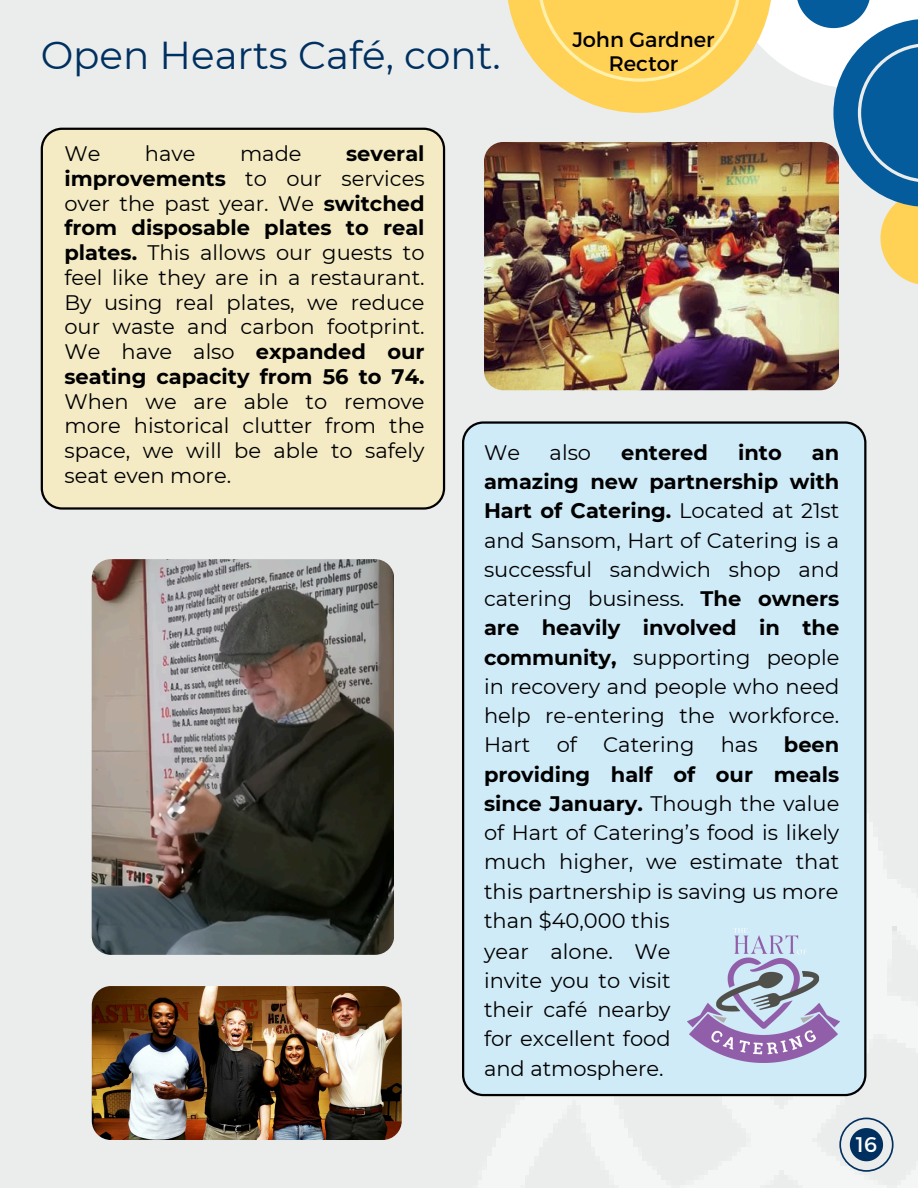
<style>
.page{position:relative;width:918px;height:1188px;background:#eaedec}
.page>*{position:absolute;margin:0;border:0;box-sizing:border-box;transform-origin:0 0}
.t1{font:38.85px "Montserrat";color:#003060}
.t2{font:21.15px "Montserrat";color:#fff}
.t3{font:21px/29.2px "Montserrat";color:#000;text-align:justify}
.t4{font:700 21px "Montserrat";color:#000}
.s1{font-weight:700}
</style>
<div class="page">
<svg style="left:507px;top:0;width:411px;height:284px"></svg>
<div style="left:462px;top:421px;width:404px;height:675px;background:#d0ebf8"></div>
<svg style="left:839px;top:1118px;width:54px;height:54px"></svg>
<div style="left:41px;top:128px;width:404px;height:382px;background:#f4ebc5"></div>
<img style="left:688px;top:929px;width:152px;height:134px">
<img style="left:92px;top:559px;width:302px;height:396px">
<img style="left:484px;top:142px;width:355px;height:248px;border-radius:19px">
<img style="left:92px;top:986px;width:309px;height:154px;border-radius:19px">
<p class="t1" style="left:41px;top:31px;width:462px">Open Hearts Café, cont.</p>
<p class="t3" style="left:572px;top:23px;width:144px">John Gardner</p>
<p class="t3" style="left:609px;top:48px;width:71px">Rector</p>
<p class="t3" style="left:64px;top:141px;width:362px;line-height:24.8px;text-indent:282px"><span class="s1">several improvements</span> to our services over the past year. We <span class="s1">switched from disposable plates to real plates.</span> This allows our guests to feel like they are in a restaurant.<br>By using real plates, we reduce our waste and carbon footprint.<br>We have also <span class="s1">expanded our seating capacity from 56 to 74.<br></span>When we are able to remove more historical clutter from the space, we will be able to safely seat even more.</p>
<p class="t3" style="left:64px;top:139px;width:37px">We</p>
<p class="t3" style="left:145px;top:139px;width:52px">have</p>
<p class="t3" style="left:240px;top:139px;width:63px">made</p>
<p class="t3" style="left:484px;top:438px;width:37px">We</p>
<p class="t3" style="left:550px;top:438px;width:43px">also</p>
<p class="t4" style="left:621px;top:440px;width:88px">entered</p>
<p class="t4" style="left:738px;top:440px;width:45px">into</p>
<p class="t3" style="left:484px;top:438px;width:357px;text-indent:328px"><span class="s1">an amazing new partnership with Hart of Catering.</span> Located at 21st and Sansom, Hart of Catering is a successful sandwich shop and catering business. <span class="s1">The owners are heavily involved in the community,</span> supporting people in recovery and people who need help re-entering the workforce.<br>Hart</p>
<p class="t3" style="left:557px;top:730px;width:22px">of</p>
<p class="t3" style="left:603px;top:730px;width:93px">Catering</p>
<p class="t3" style="left:721px;top:730px;width:38px">has</p>
<p class="t3" style="left:484px;top:730px;width:357px;text-indent:300px"><span class="s1">been providing half of our meals since January.</span> Though the value of Hart of Catering’s food is likely much higher, we estimate that this partnership is saving us more</p>
<p class="t3" style="left:484px;top:906px;width:187px">than $40,000 this</p>
<p class="t3" style="left:484px;top:936px;width:188px">year alone. We invite you to visit their café nearby for excellent food and atmosphere.</p>
<p class="t2" style="left:856px;top:1131px;width:23px">16</p>
</div>
